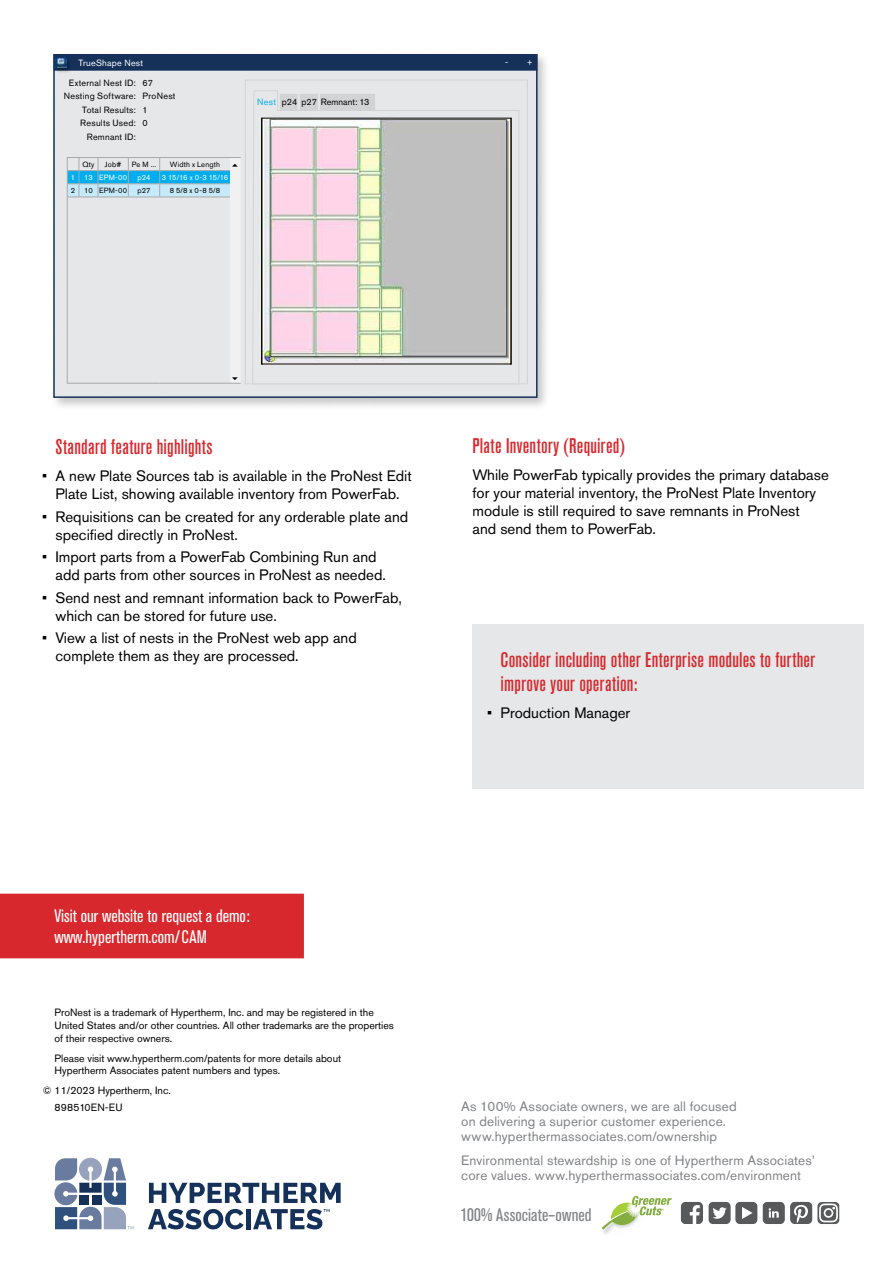
<style>
.page{position:relative;width:893px;height:1263px;background:#fff}
.page>*{position:absolute;margin:0;border:0;box-sizing:border-box;transform-origin:0 0}
.t1{font:500 condensed 21px/24px "Akzidenz Grotesk Pro";letter-spacing:.015em;color:#d7282e}
.t2{font:condensed 18px/21px "Akzidenz Grotesk Pro";color:#fff}
.t3{font:condensed 18px "Akzidenz Grotesk Pro";letter-spacing:.01em;color:#808285}
.t4{font:15px/18px "Akzidenz Grotesk Pro";color:#000}
.t5{font:13.5px/15px "Akzidenz Grotesk Pro";letter-spacing:.01em;color:#808285}
.t6{font:10.5px/12.8px "Akzidenz Grotesk Pro";color:#000}
.t7{font:9px "Akzidenz Grotesk Pro";letter-spacing:.025em;color:#000}
.t8{font:9px "Akzidenz Grotesk Pro";letter-spacing:.005em;color:#000}
.t9{font:9px "Akzidenz Grotesk Pro";letter-spacing:.025em;color:#fff}
.t10{font:8.25px "Akzidenz Grotesk Pro";color:#fff}
.t11{font:7.5px "Akzidenz Grotesk Pro";letter-spacing:.025em;color:#000}
.t12{font:7.5px "Akzidenz Grotesk Pro";letter-spacing:-.02em;color:#fff}
.t13{font:3.3px "Akzidenz Grotesk Pro";color:#78a22f}
.s1{color:#00aeef}
</style>
<div class="page">
<img style="left:601px;top:1227px;width:11px;height:7px">
<svg style="left:602px;top:1196px;width:70px;height:33px"></svg>
<svg style="left:681px;top:1202px;width:158px;height:22px"></svg>
<div style="left:50px;top:50px;width:500px;height:361px;background:#000;opacity:.23"></div>
<div style="left:53px;top:54px;width:485px;height:344px;background:#e6e7e8;border:2px solid #153159"></div>
<div style="left:245px;top:80px;width:283px;height:304px;background:#e6e7e8;border:1px solid #d1d3d4"></div>
<svg style="left:149px;top:1183px;width:192px;height:20px"></svg>
<svg style="left:148px;top:1209px;width:96px;height:20px"></svg>
<div style="left:246px;top:1209px;width:5px;height:20px;background:#153159"></div>
<svg style="left:253px;top:1209px;width:77px;height:20px"></svg>
<svg style="left:54px;top:1158px;width:80px;height:71px"></svg>
<div style="left:92px;top:1195px;width:10px;height:10px;background:#153159"></div>
<div style="left:79px;top:1195px;width:10px;height:10px;background:#153159"></div>
<div style="left:0;top:894px;width:304px;height:64px;background:#d7282e"></div>
<div style="left:472px;top:625px;width:392px;height:164px;background:#e6e7e8"></div>
<svg style="left:252px;top:90px;width:268px;height:295px"></svg>
<img style="left:263px;top:120px;width:247px;height:242px">
<div style="left:261px;top:118px;width:251px;height:246px;border:1px solid #000"></div>
<div style="left:54px;top:56px;width:19px;height:18px;background:#000;opacity:.4"></div>
<svg style="left:54px;top:54px;width:483px;height:17px;background:#19355c"></svg>
<svg style="left:67px;top:157px;width:174px;height:227px"></svg>
<p class="t9" style="left:79px;top:57px;width:66px">TrueShape Nest</p>
<p class="t10" style="left:505px;top:57px;width:29px">- +</p>
<p class="t7" style="left:69px;top:77px;width:86px">External Nest ID: 67</p>
<p class="t7" style="left:64px;top:90px;width:113px">Nesting Software: ProNest</p>
<p class="t7" style="left:82px;top:104px;width:67px">Total Results: 1</p>
<p class="t7" style="left:80px;top:117px;width:69px">Results Used: 0</p>
<p class="t7" style="left:87px;top:131px;width:51px">Remnant ID:</p>
<p class="t11" style="left:82px;top:159px;width:14px">Qty</p>
<p class="t11" style="left:105px;top:159px;width:18px">Job#</p>
<p class="t11" style="left:132px;top:159px;width:26px">Pe M ...</p>
<p class="t11" style="left:170px;top:159px;width:52px">Width x Length</p>
<p class="t12" style="left:71px;top:173px;width:58px">1 13 EPM-00</p>
<p class="t12" style="left:138px;top:173px;width:14px">p24</p>
<p class="t12" style="left:162px;top:173px;width:68px">3 15/16 x 0-3 15/16</p>
<p class="t11" style="left:71px;top:186px;width:58px">2 10 EPM-00</p>
<p class="t11" style="left:138px;top:186px;width:14px">p27</p>
<p class="t11" style="left:170px;top:186px;width:52px">8 5/8 x 0-8 5/8</p>
<p class="t8" style="left:257px;top:96px;width:114px"><span class="s1">Nest</span> p24 p27 Remnant: 13</p>
<h1 class="t1" style="left:56px;top:434px;width:159px">Standard feature highlights</h1>
<p class="t4" style="left:42px;top:467px;width:371px;text-align:center">• A new Plate Sources tab is available in the ProNest Edit<br>Plate List, showing available inventory from PowerFab.</p>
<p class="t4" style="left:56px;top:507px;width:354px;text-indent:-14px">• Requisitions can be created for any orderable plate and specified directly in ProNest.</p>
<p class="t4" style="left:56px;top:548px;width:332px;text-indent:-14px">• Import parts from a PowerFab Combining Run and add parts from other sources in ProNest as needed.</p>
<p class="t4" style="left:56px;top:588px;width:348px;text-indent:-14px">• Send nest and remnant information back to PowerFab, which can be stored for future use.</p>
<p class="t4" style="left:56px;top:629px;width:303px;text-indent:-14px">• View a list of nests in the ProNest web app and complete them as they are processed.</p>
<h1 class="t1" style="left:472px;top:433px;width:154px">Plate Inventory (Required)</h1>
<p class="t4" style="left:472px;top:465px;width:358px">While PowerFab typically provides the primary database for your material inventory, the ProNest Plate Inventory module is still required to save remnants in ProNest<br>and send them to PowerFab.</p>
<h1 class="t1" style="left:501px;top:646px;width:316px">Consider including other Enterprise modules to further improve your operation:</h1>
<p class="t4" style="left:487px;top:703px;width:145px">• Production Manager</p>
<p class="t2" style="left:54px;top:905px;width:197px">Visit our website to request a demo: www.hypertherm.com/CAM</p>
<p class="t6" style="left:55px;top:1006px;width:341px">ProNest is a trademark of Hypertherm, Inc. and may be registered in the<br>United States and/or other countries. All other trademarks are the properties of their respective owners.</p>
<p class="t6" style="left:55px;top:1051px;width:288px">Please visit www.hypertherm.com/patents for more details about<br>Hypertherm Associates patent numbers and types.</p>
<p class="t6" style="left:55px;top:1082px;width:118px;line-height:16.8px;text-indent:-12px">© 11/2023 Hypertherm, Inc.<br>898510EN-EU</p>
<p class="t5" style="left:461px;top:1099px;width:277px">As 100% Associate owners, we are all focused on delivering a superior customer experience. www.hyperthermassociates.com/ownership</p>
<p class="t5" style="left:461px;top:1153px;width:355px">Environmental stewardship is one of Hypertherm Associates’ core values. www.hyperthermassociates.com/environment</p>
<p class="t13" style="left:662px;top:1208px;width:4px">™</p>
<p class="t3" style="left:461px;top:1203px;width:132px">100% Associate–owned</p>
</div>
